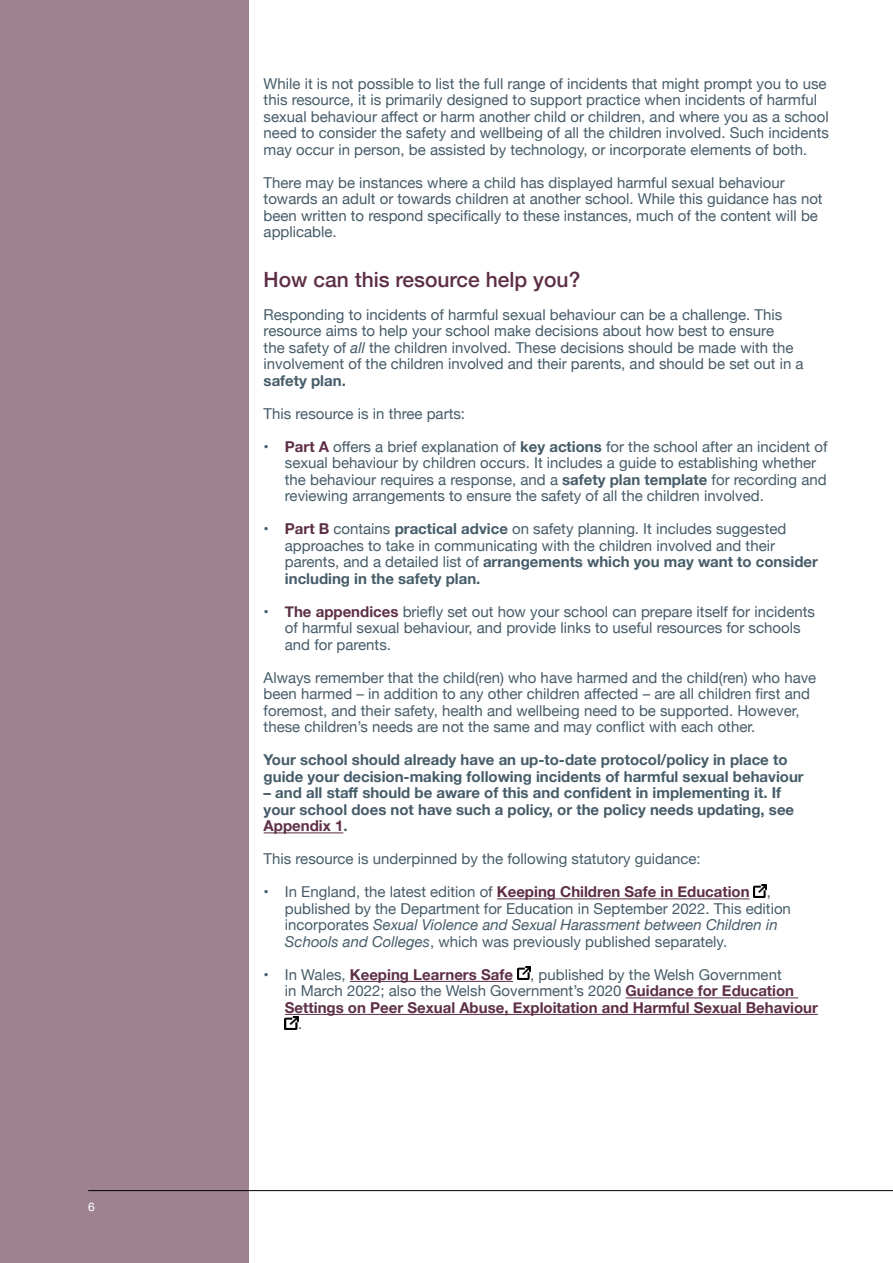
<style>
.page{position:relative;width:893px;height:1263px;background:#fff}
.page>*{position:absolute;margin:0;border:0;box-sizing:border-box;transform-origin:0 0}
.t1{font:500 21px "Helvetica Neue";color:#5d2f46}
.t2{font:15px/16.5px "Helvetica Neue";color:#465c69}
.t3{font:700 15px/16.5px "Helvetica Neue";color:#465c69}
.t4{font:700 15px/16.5px "Helvetica Neue";color:#5d2f46}
.t5{font:12px "Helvetica Neue";color:#fff}
.s1{font-style:italic}
.s2{font-weight:700;color:#5d2f46}
.s3{font-weight:700}
.s4{color:#5d2f46}
.s5{font-weight:400;color:#465c69}
</style>
<div class="page">
<div style="left:0;top:0;width:249px;height:1263px;background:#9e8290"></div>
<hr style="left:88px;top:1190px;width:805px;height:1px;background:#000">
<hr style="left:264px;top:832px;width:79px;height:1px;background:#5d2f46">
<hr style="left:497px;top:898px;width:253px;height:1px;background:#5d2f46">
<hr style="left:350px;top:981px;width:163px;height:1px;background:#5d2f46">
<hr style="left:626px;top:997px;width:172px;height:1px;background:#5d2f46">
<hr style="left:285px;top:1014px;width:533px;height:1px;background:#5d2f46">
<svg style="left:754px;top:884px;width:13px;height:13px"></svg>
<svg style="left:517px;top:967px;width:13px;height:13px"></svg>
<svg style="left:285px;top:1016px;width:13px;height:13px"></svg>
<p class="t5" style="left:88px;top:1198px;width:8px">6</p>
<p class="t2" style="left:264px;top:76px;width:567px">While it is not possible to list the full range of incidents that might prompt you to use this resource, it is primarily designed to support practice when incidents of harmful sexual behaviour affect or harm another child or children, and where you as a school need to consider the safety and wellbeing of all the children involved. Such incidents may occur in person, be assisted by technology, or incorporate elements of both.</p>
<p class="t2" style="left:264px;top:175px;width:560px">There may be instances where a child has displayed harmful sexual behaviour towards an adult or towards children at another school. While this guidance has not been written to respond specifically to these instances, much of the content will be applicable.</p>
<h1 class="t1" style="left:264px;top:262px;width:318px">How can this resource help you?</h1>
<p class="t2" style="left:264px;top:307px;width:541px">Responding to incidents of harmful sexual behaviour can be a challenge. This resource aims to help your school make decisions about how best to ensure<br>the safety of <span class="s1">all</span> the children involved. These decisions should be made with the involvement of the children involved and their parents, and should be set out in a</p>
<p class="t3" style="left:264px;top:373px;width:84px">safety plan.</p>
<p class="t2" style="left:264px;top:406px;width:203px">This resource is in three parts:</p>
<p class="t2" style="left:285px;top:439px;width:544px;text-indent:-21px">• <span class="s2">Part A</span> offers a brief explanation of <span class="s3">key actions</span> for the school after an incident of sexual behaviour by children occurs. It includes a guide to establishing whether the behaviour requires a response, and a <span class="s3">safety plan template</span> for recording and reviewing arrangements to ensure the safety of all the children involved.</p>
<p class="t2" style="left:285px;top:522px;width:535px;text-indent:-21px">• <span class="s2">Part B</span> contains <span class="s3">practical advice</span> on safety planning. It includes suggested approaches to take in communicating with the children involved and their parents, and a detailed list of <span class="s3">arrangements which you may want to consider including in the safety plan.</span></p>
<p class="t2" style="left:285px;top:604px;width:532px;text-indent:-21px">• <span class="s2">The appendices</span> briefly set out how your school can prepare itself for incidents of harmful sexual behaviour, and provide links to useful resources for schools and for parents.</p>
<p class="t2" style="left:264px;top:670px;width:554px">Always remember that the child(ren) who have harmed and the child(ren) who have been harmed – in addition to any other children affected – are all children first and foremost, and their safety, health and wellbeing need to be supported. However, these children’s needs are not the same and may conflict with each other.</p>
<p class="t3" style="left:264px;top:752px;width:542px">Your school should already have an up-to-date protocol/policy in place to guide your decision-making following incidents of harmful sexual behaviour</p>
<p class="t3" style="left:264px;top:785px;width:532px">– and all staff should be aware of this and confident in implementing it. If your school does not have such a policy, or the policy needs updating, see<br><span class="s4">Appendix 1</span>.</p>
<p class="t2" style="left:264px;top:852px;width:439px">This resource is underpinned by the following statutory guidance:</p>
<p class="t2" style="left:285px;top:885px;width:508px;text-indent:-21px">• In England, the latest edition of <span class="s2">Keeping Children Safe in Education</span> , published by the Department for Education in September 2022. This edition incorporates <span class="s1">Sexual Violence and Sexual Harassment between Children in Schools and Colleges</span>, which was previously published separately.</p>
<p class="t4" style="left:285px;top:967px;width:535px;text-indent:-21px"><span class="s5">• In Wales,</span> Keeping Learners Safe <span class="s5">, published by the Welsh Government<br>in March 2022; also the Welsh Government’s 2020</span> Guidance for Education<br>Settings on Peer Sexual Abuse, Exploitation and Harmful Sexual Behaviour</p>
<p class="t2" style="left:298px;top:1017px;width:6px">.</p>
</div>
